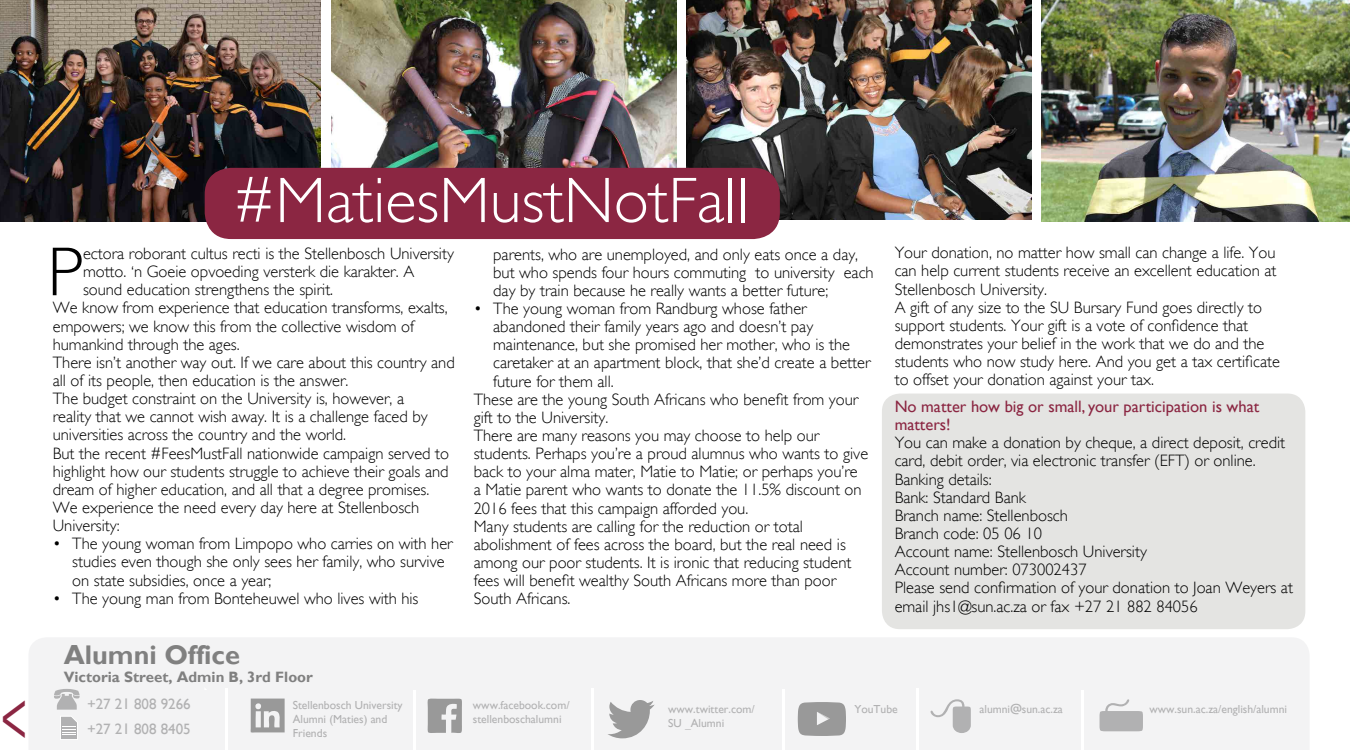
<style>
.page{position:relative;width:1350px;height:750px;background:#fff}
.page>*{position:absolute;margin:0;border:0;box-sizing:border-box;transform-origin:0 0}
.t1{font:700 74.25px "Minion Pro";color:#8b2642;scale:.66 1}
.teks{font:300 69.9px "Gill Sans";color:#000}
.Heading_1_plain{font:300 64.65px "Gill Sans";color:#fff}
.t2{font:700 27px "Gill Sans";color:#808080}
.teks-2{font:300 16.5px/18.1px "Gill Sans";color:#000}
.teks-3{font:16.5px/18.1px "Gill Sans";color:#8b2642}
.t3{font:700 15px "Gill Sans";color:#808080}
.t4{font:15px "Gill Sans";color:#b1b1b2}
.t5{font:11.7px/14px "Gill Sans";color:#b1b1b2}
</style>
<div class="page">
<div style="left:882px;top:394px;width:423px;height:235px;background:#e4e4e2;border-radius:18px"></div>
<div style="left:29px;top:638px;width:1280px;height:112px;background:#f3f3f4"></div>
<svg style="left:54px;top:689px;width:26px;height:51px"></svg>
<hr style="left:592px;top:689px;width:2px;height:61px;background:#fff">
<hr style="left:782px;top:689px;width:2px;height:61px;background:#fff">
<hr style="left:916px;top:689px;width:2px;height:61px;background:#fff">
<hr style="left:414px;top:690px;width:2px;height:60px;background:#fff">
<svg style="left:427px;top:698px;width:35px;height:36px"></svg>
<svg style="left:250px;top:699px;width:35px;height:34px"></svg>
<svg style="left:1100px;top:699px;width:43px;height:32px"></svg>
<hr style="left:1081px;top:690px;width:2px;height:60px;background:#fff">
<hr style="left:225px;top:689px;width:2px;height:61px;background:#fff">
<svg style="left:931px;top:699px;width:40px;height:34px"></svg>
<svg style="left:798px;top:702px;width:48px;height:34px;background:#a2a2a2"></svg>
<svg style="left:607px;top:700px;width:48px;height:38px"></svg>
<img style="left:331px;top:0;width:345px;height:168px">
<img style="left:1042px;top:0;width:308px;height:221px">
<img style="left:687px;top:0;width:344px;height:220px">
<img style="left:0;top:0;width:321px;height:221px">
<div style="left:205px;top:168px;width:575px;height:71px;background:#8b2642;border-radius:26px"></div>
<p class="t1" style="left:1px;top:662px;width:42px">&lt;</p>
<p class="Heading_1_plain" style="left:233px;top:163px;width:517px">#MatiesMustNotFall</p>
<p class="teks" style="left:47px;top:231px;width:37px">P</p>
<p class="teks-2" style="left:83px;top:244px;width:372px">ectora roborant cultus recti is the Stellenbosch University motto. ‘n Goeie opvoeding versterk die karakter. A sound education strengthens the spirit.</p>
<p class="teks-2" style="left:53px;top:299px;width:396px">We know from experience that education transforms, exalts, empowers; we know this from the collective wisdom of humankind through the ages.</p>
<p class="teks-2" style="left:53px;top:353px;width:403px">There isn’t another way out. If we care about this country and all of its people, then education is the answer.</p>
<p class="teks-2" style="left:53px;top:390px;width:353px">The budget constraint on the University is, however, a</p>
<p class="teks-2" style="left:53px;top:408px;width:377px">reality that we cannot wish away. It is a challenge faced by</p>
<p class="teks-2" style="left:53px;top:426px;width:295px">universities across the country and the world.</p>
<p class="teks-2" style="left:53px;top:444px;width:398px">But the recent #FeesMustFall nationwide campaign served to</p>
<p class="teks-2" style="left:53px;top:462px;width:397px">highlight how our students struggle to achieve their goals and</p>
<p class="teks-2" style="left:53px;top:480px;width:378px">dream of higher education, and all that a degree promises.</p>
<p class="teks-2" style="left:53px;top:498px;width:368px">We experience the need every day here at Stellenbosch</p>
<p class="teks-2" style="left:53px;top:517px;width:68px">University:</p>
<p class="teks-2" style="left:72px;top:535px;width:382px;text-indent:-20px">• The young woman from Limpopo who carries on with her studies even though she only sees her family, who survive on state subsidies, once a year;</p>
<p class="teks-2" style="left:53px;top:589px;width:367px">• The young man from Bonteheuwel who lives with his</p>
<p class="t2" style="left:64px;top:638px;width:178px">Alumni Office</p>
<p class="t3" style="left:64px;top:668px;width:251px">Victoria Street, Admin B, 3rd Floor</p>
<p class="teks-2" style="left:493px;top:245px;width:382px">parents, who are unemployed, and only eats once a day, but who spends four hours commuting to university each day by train because he really wants a better future;</p>
<p class="teks-2" style="left:493px;top:299px;width:379px;text-indent:-20px">• The young woman from Randburg whose father abandoned their family years ago and doesn’t pay maintenance, but she promised her mother, who is the caretaker at an apartment block, that she’d create a better future for them all.</p>
<p class="teks-2" style="left:474px;top:390px;width:386px">These are the young South Africans who benefit from your gift to the University.</p>
<p class="teks-2" style="left:474px;top:426px;width:396px">There are many reasons you may choose to help our students. Perhaps you’re a proud alumnus who wants to give back to your alma mater, Matie to Matie; or perhaps you’re a Matie parent who wants to donate the 11.5% discount on 2016 fees that this campaign afforded you.</p>
<p class="teks-2" style="left:474px;top:517px;width:379px">Many students are calling for the reduction or total abolishment of fees across the board, but the real need is among our poor students. It is ironic that reducing student fees will benefit wealthy South Africans more than poor South Africans.</p>
<p class="teks-2" style="left:895px;top:244px;width:383px;text-align:justify">Your donation, no matter how small can change a life. You can help current students receive an excellent education at Stellenbosch University.</p>
<p class="teks-2" style="left:895px;top:298px;width:387px">A gift of any size to the SU Bursary Fund goes directly to support students. Your gift is a vote of confidence that demonstrates your belief in the work that we do and the students who now study here. And you get a tax certificate to offset your donation against your tax.</p>
<p class="teks-3" style="left:895px;top:398px;width:366px">No matter how big or small, your participation is what matters!</p>
<p class="teks-2" style="left:895px;top:434px;width:392px">You can make a donation by cheque, a direct deposit, credit card, debit order, via electronic transfer (EFT) or online.</p>
<p class="teks-2" style="left:895px;top:470px;width:99px">Banking details:</p>
<p class="teks-2" style="left:895px;top:488px;width:133px">Bank: Standard Bank</p>
<p class="teks-2" style="left:895px;top:506px;width:175px">Branch name: Stellenbosch</p>
<p class="teks-2" style="left:895px;top:524px;width:149px">Branch code: 05 06 10</p>
<p class="teks-2" style="left:895px;top:543px;width:254px">Account name: Stellenbosch University</p>
<p class="teks-2" style="left:895px;top:561px;width:193px">Account number: 073002437</p>
<p class="teks-2" style="left:895px;top:579px;width:400px">Please send confirmation of your donation to Joan Weyers at email jhs1@sun.ac.za or fax +27 21 882 84056</p>
<p class="t4" style="left:87px;top:695px;width:105px">+27 21 808 9266</p>
<p class="t4" style="left:87px;top:720px;width:105px">+27 21 808 8405</p>
<p class="t5" style="left:293px;top:698px;width:111px">Stellenbosch University<br>Alumni (Maties) and<br>Friends</p>
<p class="t5" style="left:1150px;top:702px;width:139px">www.sun.ac.za/english/alumni</p>
<p class="t5" style="left:473px;top:698px;width:98px">www.facebook.com/ stellenboschalumni</p>
<p class="t5" style="left:668px;top:702px;width:88px">www.twitter.com/</p>
<p class="t5" style="left:854px;top:703px;width:45px">YouTube</p>
<p class="t5" style="left:980px;top:702px;width:85px">alumni@sun.ac.za</p>
<p class="t5" style="left:668px;top:716px;width:58px">SU _Alumni</p>
</div>
